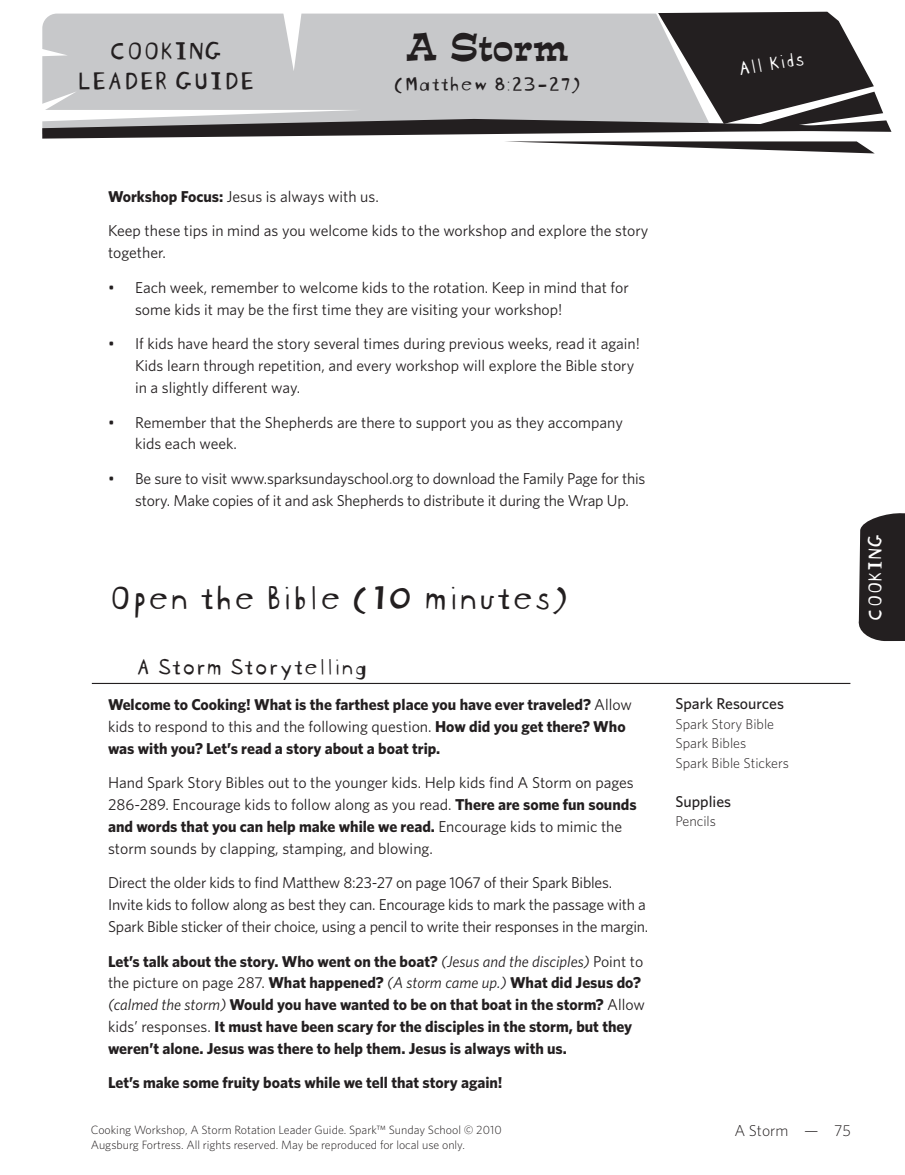
<style>
.page{position:relative;width:905px;height:1175px;background:#fff}
.page>*{position:absolute;margin:0;border:0;box-sizing:border-box;transform-origin:0 0}
._1h1{font:36px "Blockhead Unplugged";color:#231f20}
.t1{font:36px "Estro Font";color:#231f20}
.A_head{font:27px/30px "Blockhead Unplugged";color:#231f20;text-align:center}
._2h2{font:24px "Blockhead Unplugged";color:#231f20}
.t2{font:21px "Blockhead Unplugged";color:#231f20}
.A_head-2{font:21px "Blockhead Unplugged";color:#fff}
.Body{font:15.75px/21.8px "Whitney";letter-spacing:-.01em;color:#231f20}
.Body-2{font:700 15.75px/21.8px "Whitney";color:#231f20}
._6BL{font:15.75px/21.8px "Whitney";color:#231f20}
._4Sidebar_head{font:500 15.75px "Whitney";color:#231f20}
.t3{font:300 15.75px "Whitney";color:#231f20}
._5Sidebar_text{font:300 14.25px "Whitney";color:#231f20}
.t4{font:300 12px/15px "Whitney";color:#231f20}
.s1{font-weight:700}
.s2{font-weight:400}
.s3{font-weight:400;font-style:italic}
</style>
<div class="page">
<svg style="left:42px;top:11px;width:849px;height:142px"></svg>
<svg style="left:858px;top:513px;width:46px;height:128px;background:#353132"></svg>
<hr style="left:92px;top:683px;width:758px;height:1px;background:#231f20">
<p class="A_head" style="left:76px;top:33px;width:179px">COOKING<br>LEADER GUIDE</p>
<h1 class="t1" style="left:405px;top:21px;width:164px">A Storm</h1>
<h3 class="t2" style="left:393px;top:67px;width:189px">(Matthew 8:23-27)</h3>
<p class="A_head-2" style="left:734px;top:52px;width:69px;rotate:-10deg">All Kids</p>
<p class="Body" style="left:108px;top:185px;width:272px"><span class="s1">Workshop Focus:</span> Jesus is always with us.</p>
<p class="Body" style="left:108px;top:220px;width:542px">Keep these tips in mind as you welcome kids to the workshop and explore the story together.</p>
<p class="_6BL" style="left:135px;top:276px;width:495px;text-indent:-27px">• Each week, remember to welcome kids to the rotation. Keep in mind that for some kids it may be the first time they are visiting your workshop!</p>
<p class="_6BL" style="left:135px;top:332px;width:506px;text-indent:-27px">• If kids have heard the story several times during previous weeks, read it again!<br>Kids learn through repetition, and every workshop will explore the Bible story in a slightly different way.</p>
<p class="_6BL" style="left:135px;top:411px;width:489px;text-indent:-27px">• Remember that the Shepherds are there to support you as they accompany kids each week.</p>
<p class="_6BL" style="left:135px;top:467px;width:512px;text-indent:-27px">• Be sure to visit www.sparksundayschool.org to download the Family Page for this story. Make copies of it and ask Shepherds to distribute it during the Wrap Up.</p>
<p class="_1h1" style="left:108px;top:568px;width:462px">Open the Bible (10 minutes)</p>
<p class="_2h2" style="left:135px;top:646px;width:233px">A Storm Storytelling</p>
<p class="Body-2" style="left:108px;top:693px;width:525px">Welcome to Cooking! What is the farthest place you have ever traveled? <span class="s2">Allow kids to respond to this and the following question.</span> How did you get there? Who was with you? Let’s read a story about a boat trip.</p>
<p class="Body" style="left:108px;top:771px;width:530px">Hand Spark Story Bibles out to the younger kids. Help kids find A Storm on pages 286-289. Encourage kids to follow along as you read. <span class="s1">There are some fun sounds and words that you can help make while we read.</span> Encourage kids to mimic the storm sounds by clapping, stamping, and blowing.</p>
<p class="Body" style="left:108px;top:871px;width:542px">Direct the older kids to find Matthew 8:23-27 on page 1067 of their Spark Bibles.<br>Invite kids to follow along as best they can. Encourage kids to mark the passage with a<br>Spark Bible sticker of their choice, using a pencil to write their responses in the margin.</p>
<p class="Body-2" style="left:108px;top:949px;width:538px">Let’s talk about the story. Who went on the boat? <span class="s3">(Jesus and the disciples)</span> <span class="s2">Point to the picture on page 287.</span> What happened? <span class="s3">(A storm came up.)</span> What did Jesus do? <span class="s3">(calmed the storm)</span> Would you have wanted to be on that boat in the storm? <span class="s2">Allow kids’ responses.</span> It must have been scary for the disciples in the storm, but they weren’t alone. Jesus was there to help them. Jesus is always with us.</p>
<p class="Body-2" style="left:108px;top:1071px;width:396px">Let’s make some fruity boats while we tell that story again!</p>
<p class="_4Sidebar_head" style="left:675px;top:693px;width:110px">Spark Resources</p>
<p class="_5Sidebar_text" style="left:675px;top:714px;width:100px">Spark Story Bible</p>
<p class="_5Sidebar_text" style="left:675px;top:734px;width:72px">Spark Bibles</p>
<p class="_5Sidebar_text" style="left:675px;top:753px;width:115px">Spark Bible Stickers</p>
<p class="_4Sidebar_head" style="left:675px;top:791px;width:57px">Supplies</p>
<p class="_5Sidebar_text" style="left:675px;top:812px;width:42px">Pencils</p>
<p class="t4" style="left:91px;top:1122px;width:412px">Cooking Workshop, A Storm Rotation Leader Guide. Spark™ Sunday School © 2010<br>Augsburg Fortress. All rights reserved. May be reproduced for local use only.</p>
<p class="t3" style="left:734px;top:1119px;width:118px">A Storm — 75</p>
<h3 class="A_head-2" style="left:857px;top:621px;width:89px;rotate:-90deg">COOKING</h3>
</div>
